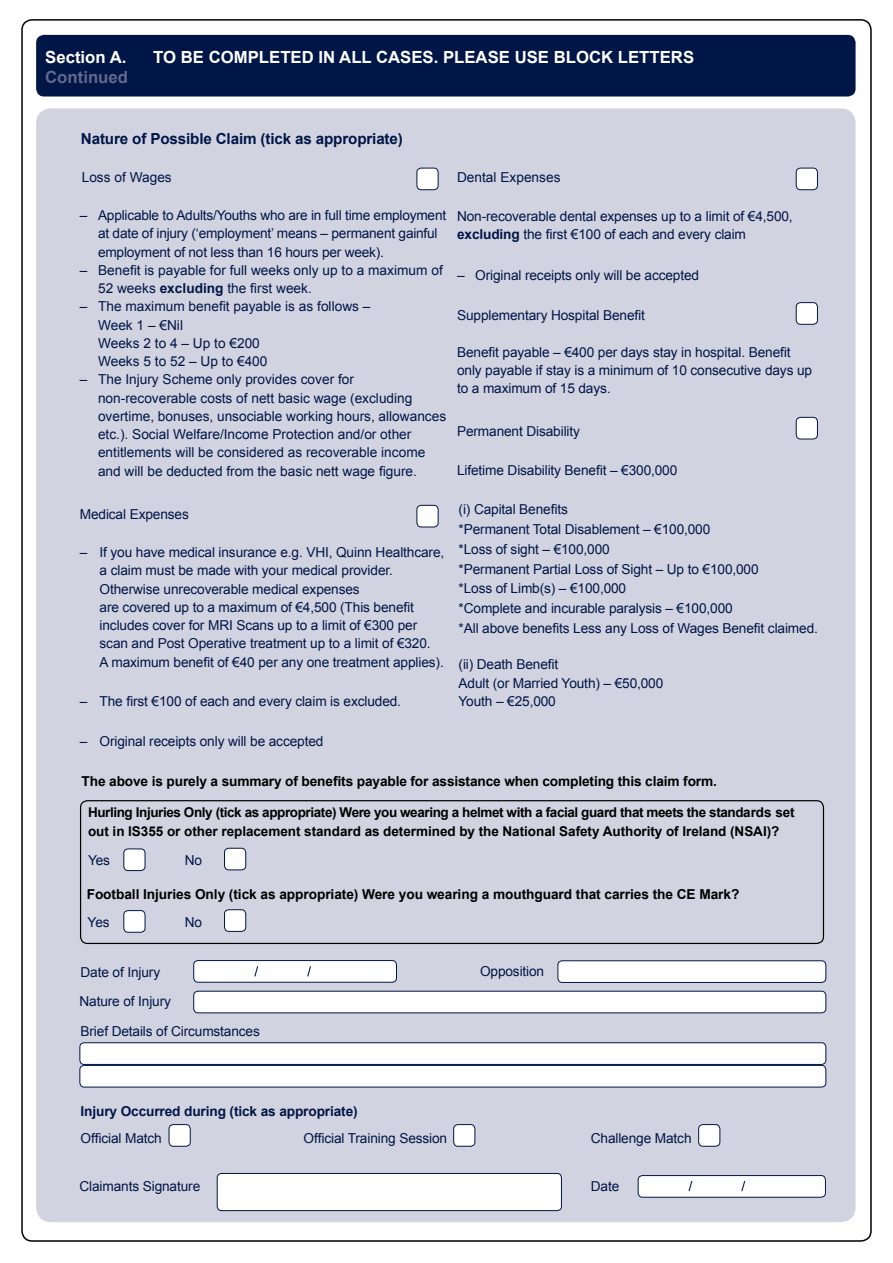
<style>
.page{position:relative;width:893px;height:1263px;background:#fff}
.page>*{position:absolute;margin:0;border:0;box-sizing:border-box;transform-origin:0 0}
.t1{font:700 16.8px "Arial";color:#fff}
.t2{font:700 16.8px "Arial";color:#63698d}
.t3{font:700 15.15px "Arial";letter-spacing:-.01em;color:#001647}
.t4{font:13.65px/18.3px "Arial";letter-spacing:-.01em;color:#001647}
.t5{font:700 13.65px "Arial";letter-spacing:-.005em;color:#000}
.t6{font:700 13.65px "Arial";letter-spacing:-.01em;color:#001647}
.t7{font:700 13.5px/18.8px "Arial";letter-spacing:-.005em;color:#000}
.s1{font-weight:700}
</style>
<div class="page">
<div style="left:36px;top:35px;width:820px;height:62px;background:#001647;border-radius:8px"></div>
<div style="left:36px;top:108px;width:820px;height:1114px;background:#d2d3e0;border-radius:15px"></div>
<div style="left:417px;top:168px;width:21px;height:22px;background:#fff;border-radius:4px"></div>
<div style="left:416px;top:168px;width:22px;height:22px;border:1px solid #001647;border-radius:4px"></div>
<div style="left:796px;top:168px;width:21px;height:22px;background:#fff;border-radius:4px"></div>
<div style="left:796px;top:168px;width:22px;height:22px;border:1px solid #001647;border-radius:4px"></div>
<div style="left:796px;top:303px;width:21px;height:21px;background:#fff;border-radius:4px"></div>
<div style="left:796px;top:302px;width:22px;height:23px;border:1px solid #001647;border-radius:4px"></div>
<div style="left:796px;top:417px;width:21px;height:22px;background:#fff;border-radius:4px"></div>
<div style="left:796px;top:417px;width:22px;height:22px;border:1px solid #001647;border-radius:4px"></div>
<div style="left:417px;top:505px;width:21px;height:22px;background:#fff;border-radius:4px"></div>
<div style="left:416px;top:505px;width:22px;height:22px;border:1px solid #001647;border-radius:4px"></div>
<div style="left:169px;top:1124px;width:21px;height:22px;background:#fff;border-radius:4px"></div>
<div style="left:169px;top:1124px;width:22px;height:22px;border:1px solid #001647;border-radius:4px"></div>
<div style="left:454px;top:1124px;width:21px;height:22px;background:#fff;border-radius:4px"></div>
<div style="left:453px;top:1124px;width:22px;height:22px;border:1px solid #001647;border-radius:4px"></div>
<div style="left:699px;top:1124px;width:21px;height:22px;background:#fff;border-radius:4px"></div>
<div style="left:698px;top:1124px;width:22px;height:22px;border:1px solid #001647;border-radius:4px"></div>
<div style="left:80px;top:800px;width:744px;height:144px;border:1px solid #000;border-radius:7px"></div>
<div style="left:124px;top:910px;width:21px;height:22px;background:#fff;border-radius:4px"></div>
<div style="left:123px;top:910px;width:22px;height:23px;border:1px solid #001647;border-radius:4px"></div>
<div style="left:224px;top:910px;width:22px;height:21px;background:#fff;border-radius:4px"></div>
<div style="left:224px;top:909px;width:22px;height:23px;border:1px solid #001647;border-radius:4px"></div>
<div style="left:124px;top:849px;width:21px;height:21px;background:#fff;border-radius:4px"></div>
<div style="left:123px;top:848px;width:22px;height:23px;border:1px solid #001647;border-radius:4px"></div>
<div style="left:224px;top:848px;width:22px;height:22px;background:#fff;border-radius:4px"></div>
<div style="left:224px;top:848px;width:22px;height:22px;border:1px solid #001647;border-radius:4px"></div>
<div style="left:194px;top:960px;width:202px;height:22px;background:#fff;border-radius:4px"></div>
<div style="left:193px;top:960px;width:204px;height:22px;border:1px solid #001647;border-radius:4px"></div>
<div style="left:217px;top:1173px;width:344px;height:37px;background:#fff;border-radius:4px"></div>
<div style="left:217px;top:1173px;width:345px;height:38px;border:1px solid #001647;border-radius:4px"></div>
<div style="left:558px;top:961px;width:268px;height:21px;background:#fff;border-radius:4px"></div>
<div style="left:557px;top:960px;width:269px;height:23px;border:1px solid #001647;border-radius:4px"></div>
<div style="left:638px;top:1175px;width:187px;height:22px;background:#fff;border-radius:4px"></div>
<div style="left:638px;top:1175px;width:188px;height:22px;border:1px solid #001647;border-radius:4px"></div>
<div style="left:194px;top:991px;width:632px;height:22px;background:#fff;border-radius:4px"></div>
<div style="left:193px;top:991px;width:633px;height:22px;border:1px solid #001647;border-radius:4px"></div>
<div style="left:80px;top:1043px;width:746px;height:21px;background:#fff;border-radius:4px"></div>
<div style="left:79px;top:1042px;width:747px;height:23px;border:1px solid #001647;border-radius:4px"></div>
<div style="left:80px;top:1065px;width:746px;height:22px;background:#fff;border-radius:4px"></div>
<div style="left:79px;top:1065px;width:747px;height:22px;border:1px solid #001647;border-radius:4px"></div>
<svg style="left:254px;top:966px;width:5px;height:11px"></svg>
<svg style="left:307px;top:966px;width:4px;height:11px"></svg>
<svg style="left:688px;top:1181px;width:5px;height:11px"></svg>
<svg style="left:741px;top:1181px;width:5px;height:11px"></svg>
<p class="t1" style="left:45px;top:46px;width:83px">Section A.</p>
<p class="t1" style="left:153px;top:46px;width:542px">TO BE COMPLETED IN ALL CASES. PLEASE USE BLOCK LETTERS</p>
<p class="t2" style="left:45px;top:71px;width:84px">Continued</p>
<p class="t3" style="left:81px;top:133px;width:324px">Nature of Possible Claim (tick as appropriate)</p>
<p class="t4" style="left:82px;top:169px;width:92px">Loss of Wages</p>
<p class="t4" style="left:457px;top:169px;width:105px">Dental Expenses</p>
<p class="t4" style="left:98px;top:207px;width:350px;text-indent:-18px">– Applicable to Adults/Youths who are in full time employment at date of injury (‘employment’ means – permanent gainful employment of not less than 16 hours per week).</p>
<p class="t4" style="left:98px;top:261px;width:346px;text-indent:-18px">– Benefit is payable for full weeks only up to a maximum of<br>52 weeks <span class="s1">excluding</span> the first week.</p>
<p class="t4" style="left:98px;top:298px;width:274px;text-indent:-18px">– The maximum benefit payable is as follows –<br>Week 1 – €Nil<br>Weeks 2 to 4 – Up to €200<br>Weeks 5 to 52 – Up to €400</p>
<p class="t4" style="left:98px;top:372px;width:350px;text-indent:-18px">– The Injury Scheme only provides cover for non-recoverable costs of nett basic wage (excluding overtime, bonuses, unsociable working hours, allowances etc.). Social Welfare/Income Protection and/or other entitlements will be considered as recoverable income and will be deducted from the basic nett wage figure.</p>
<p class="t4" style="left:80px;top:506px;width:111px">Medical Expenses</p>
<p class="t4" style="left:100px;top:544px;width:346px;text-indent:-20px">– If you have medical insurance e.g. VHI, Quinn Healthcare, a claim must be made with your medical provider.<br>Otherwise unrecoverable medical expenses<br>are covered up to a maximum of €4,500 (This benefit includes cover for MRI Scans up to a limit of €300 per scan and Post Operative treatment up to a limit of €320.<br>A maximum benefit of €40 per any one treatment applies).</p>
<p class="t4" style="left:80px;top:692px;width:323px">– The first €100 of each and every claim is excluded.</p>
<p class="t4" style="left:80px;top:733px;width:245px">– Original receipts only will be accepted</p>
<p class="t4" style="left:457px;top:208px;width:337px">Non-recoverable dental expenses up to a limit of €4,500, <span class="s1">excluding</span> the first €100 of each and every claim</p>
<p class="t4" style="left:457px;top:268px;width:244px">– Original receipts only will be accepted</p>
<p class="t4" style="left:457px;top:306px;width:189px">Supplementary Hospital Benefit</p>
<p class="t4" style="left:457px;top:343px;width:357px">Benefit payable – €400 per days stay in hospital. Benefit only payable if stay is a minimum of 10 consecutive days up to a maximum of 15 days.</p>
<p class="t4" style="left:457px;top:423px;width:124px">Permanent Disability</p>
<p class="t4" style="left:457px;top:461px;width:222px">Lifetime Disability Benefit – €300,000</p>
<p class="t4" style="left:459px;top:500px;width:361px;line-height:19.8px">(i) Capital Benefits<br>*Permanent Total Disablement – €100,000<br>*Loss of sight – €100,000<br>*Permanent Partial Loss of Sight – Up to €100,000<br>*Loss of Limb(s) – €100,000<br>*Complete and incurable paralysis – €100,000<br>*All above benefits Less any Loss of Wages Benefit claimed.</p>
<p class="t4" style="left:459px;top:656px;width:206px">(ii) Death Benefit<br>Adult (or Married Youth) – €50,000<br>Youth – €25,000</p>
<p class="t5" style="left:82px;top:772px;width:637px">The above is purely a summary of benefits payable for assistance when completing this claim form.</p>
<p class="t7" style="left:88px;top:803px;width:708px">Hurling Injuries Only (tick as appropriate) Were you wearing a helmet with a facial guard that meets the standards set out in IS355 or other replacement standard as determined by the National Safety Authority of Ireland (NSAI)?</p>
<p class="t4" style="left:88px;top:852px;width:24px">Yes</p>
<p class="t4" style="left:185px;top:852px;width:19px">No</p>
<p class="t5" style="left:87px;top:885px;width:654px">Football Injuries Only (tick as appropriate) Were you wearing a mouthguard that carries the CE Mark?</p>
<p class="t4" style="left:88px;top:914px;width:24px">Yes</p>
<p class="t4" style="left:185px;top:914px;width:19px">No</p>
<p class="t4" style="left:81px;top:964px;width:81px">Date of Injury</p>
<p class="t4" style="left:480px;top:963px;width:66px">Opposition</p>
<p class="t4" style="left:79px;top:993px;width:93px">Nature of Injury</p>
<p class="t4" style="left:81px;top:1023px;width:181px">Brief Details of Circumstances</p>
<p class="t6" style="left:81px;top:1102px;width:279px">Injury Occurred during (tick as appropriate)</p>
<p class="t4" style="left:81px;top:1129px;width:83px">Official Match</p>
<p class="t4" style="left:304px;top:1129px;width:145px">Official Training Session</p>
<p class="t4" style="left:79px;top:1179px;width:122px">Claimants Signature</p>
<p class="t4" style="left:591px;top:1131px;width:102px">Challenge Match</p>
<p class="t4" style="left:591px;top:1179px;width:30px">Date</p>
</div>
